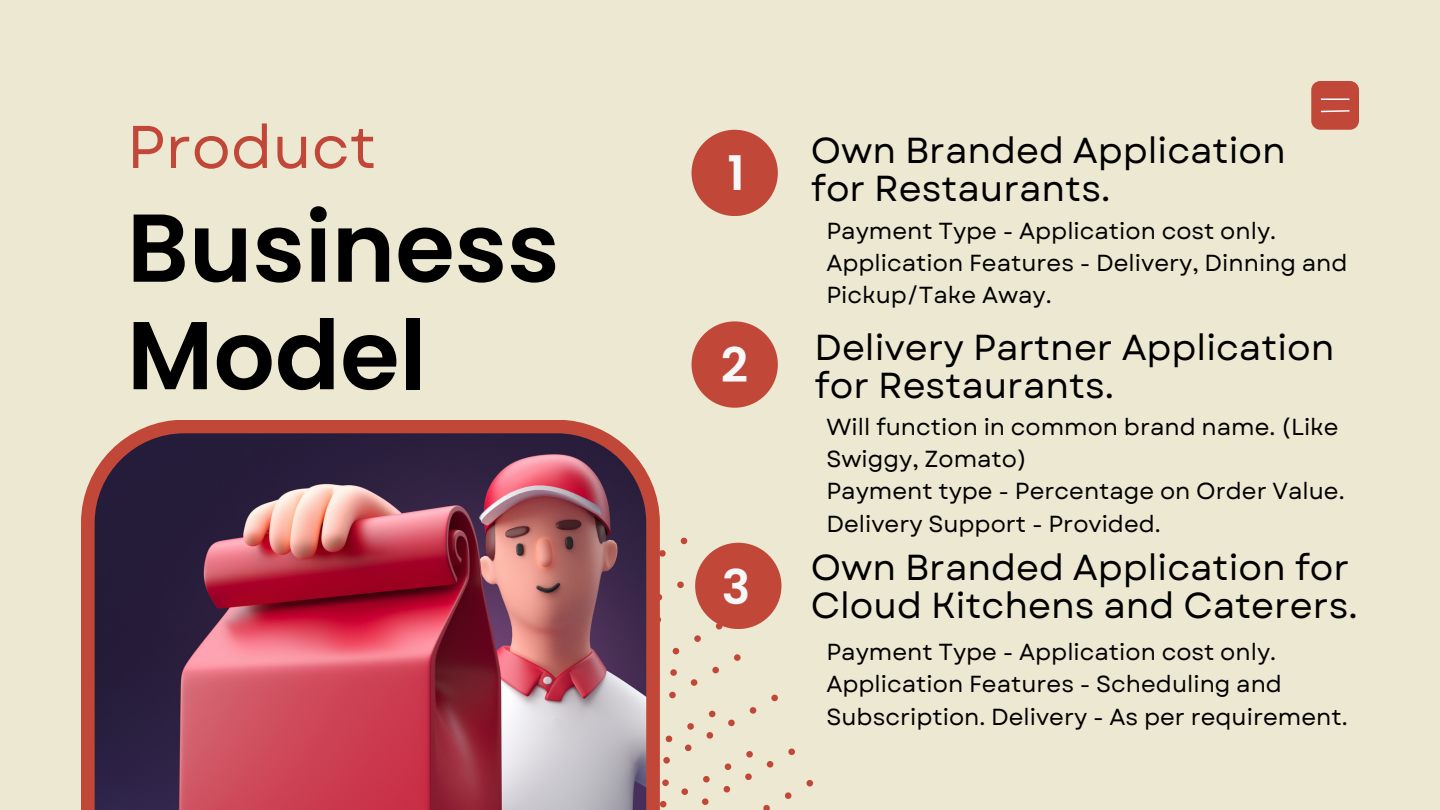
<style>
.page{position:relative;width:1440px;height:810px;background:#ede8d1}
.page>*{position:absolute;margin:0;border:0;box-sizing:border-box;transform-origin:0 0}
.t1{font:600 96.3px/107.5px "Poppins";color:#000}
.t2{font:60.1px "Garet";color:#c14739}
.t3{font:600 47.7px "Poppins";color:#f8f8f8}
.t4{font:36.1px/38.2px "Garet";color:#000}
.t5{font:23.2px/32.2px "Garet";color:#000}
</style>
<div class="page">
<div style="left:1311px;top:81px;width:48px;height:49px;background:#c14739;border-radius:9px"></div>
<svg style="left:1321px;top:99px;width:28px;height:1px"></svg>
<svg style="left:1321px;top:110px;width:29px;height:3px"></svg>
<svg style="left:660px;top:550px;width:6px;height:7px"></svg>
<svg style="left:680px;top:537px;width:8px;height:8px"></svg>
<svg style="left:660px;top:594px;width:3px;height:7px"></svg>
<svg style="left:677px;top:581px;width:7px;height:8px"></svg>
<svg style="left:672px;top:647px;width:8px;height:8px"></svg>
<svg style="left:694px;top:635px;width:7px;height:7px"></svg>
<svg style="left:715px;top:623px;width:9px;height:7px"></svg>
<svg style="left:669px;top:691px;width:7px;height:8px"></svg>
<svg style="left:690px;top:679px;width:8px;height:7px"></svg>
<svg style="left:712px;top:666px;width:7px;height:8px"></svg>
<svg style="left:734px;top:654px;width:7px;height:7px"></svg>
<svg style="left:670px;top:669px;width:7px;height:7px"></svg>
<svg style="left:665px;top:735px;width:8px;height:8px"></svg>
<svg style="left:687px;top:723px;width:7px;height:7px"></svg>
<svg style="left:709px;top:710px;width:7px;height:8px"></svg>
<svg style="left:662px;top:779px;width:7px;height:7px"></svg>
<svg style="left:663px;top:757px;width:7px;height:7px"></svg>
<svg style="left:685px;top:744px;width:7px;height:8px"></svg>
<svg style="left:706px;top:732px;width:8px;height:7px"></svg>
<svg style="left:728px;top:719px;width:7px;height:8px"></svg>
<svg style="left:749px;top:707px;width:8px;height:7px"></svg>
<svg style="left:771px;top:694px;width:7px;height:8px"></svg>
<svg style="left:702px;top:798px;width:7px;height:7px"></svg>
<svg style="left:723px;top:786px;width:8px;height:7px"></svg>
<svg style="left:745px;top:773px;width:7px;height:7px"></svg>
<svg style="left:766px;top:761px;width:8px;height:7px"></svg>
<svg style="left:788px;top:748px;width:7px;height:8px"></svg>
<svg style="left:660px;top:800px;width:7px;height:8px"></svg>
<svg style="left:681px;top:788px;width:7px;height:7px"></svg>
<svg style="left:703px;top:776px;width:7px;height:7px"></svg>
<svg style="left:724px;top:763px;width:8px;height:7px"></svg>
<svg style="left:746px;top:751px;width:7px;height:7px"></svg>
<svg style="left:763px;top:804px;width:7px;height:6px"></svg>
<svg style="left:785px;top:792px;width:7px;height:7px"></svg>
<svg style="left:806px;top:780px;width:8px;height:7px"></svg>
<img style="left:81px;top:420px;width:579px;height:390px">
<div style="left:692px;top:130px;width:86px;height:86px;background:#c14739;border-radius:50%"></div>
<div style="left:692px;top:321px;width:86px;height:87px;background:#c14739;border-radius:50%"></div>
<div style="left:695px;top:543px;width:86px;height:86px;background:#c14739;border-radius:50%"></div>
<h1 class="t2" style="left:127px;top:104px;width:251px">Product</h1>
<h2 class="t1" style="left:127px;top:194px;width:434px">Business<br>Model</h2>
<p class="t3" style="left:727px;top:140px;width:19px">1</p>
<h3 class="t3" style="left:721px;top:332px;width:29px">2</h3>
<p class="t3" style="left:722px;top:554px;width:30px">3</p>
<p class="t4" style="left:811px;top:131px;width:477px">Own Branded Application for Restaurants.</p>
<p class="t5" style="left:826px;top:215px;width:523px">Payment Type - Application cost only.<br>Application Features - Delivery, Dinning and<br>Pickup/Take Away.</p>
<h3 class="t4" style="left:815px;top:328px;width:521px">Delivery Partner Application for Restaurants.</h3>
<p class="t5" style="left:826px;top:411px;width:514px">Will function in common brand name. (Like<br>Swiggy, Zomato)</p>
<p class="t5" style="left:826px;top:475px;width:520px">Payment type - Percentage on Order Value.</p>
<p class="t5" style="left:826px;top:507px;width:336px">Delivery Support - Provided.</p>
<p class="t4" style="left:811px;top:548px;width:548px">Own Branded Application for<br>Cloud Kitchens and Caterers.</p>
<h3 class="t5" style="left:826px;top:636px;width:523px">Payment Type - Application cost only.<br>Application Features - Scheduling and<br>Subscription. Delivery - As per requirement.</h3>
</div>
